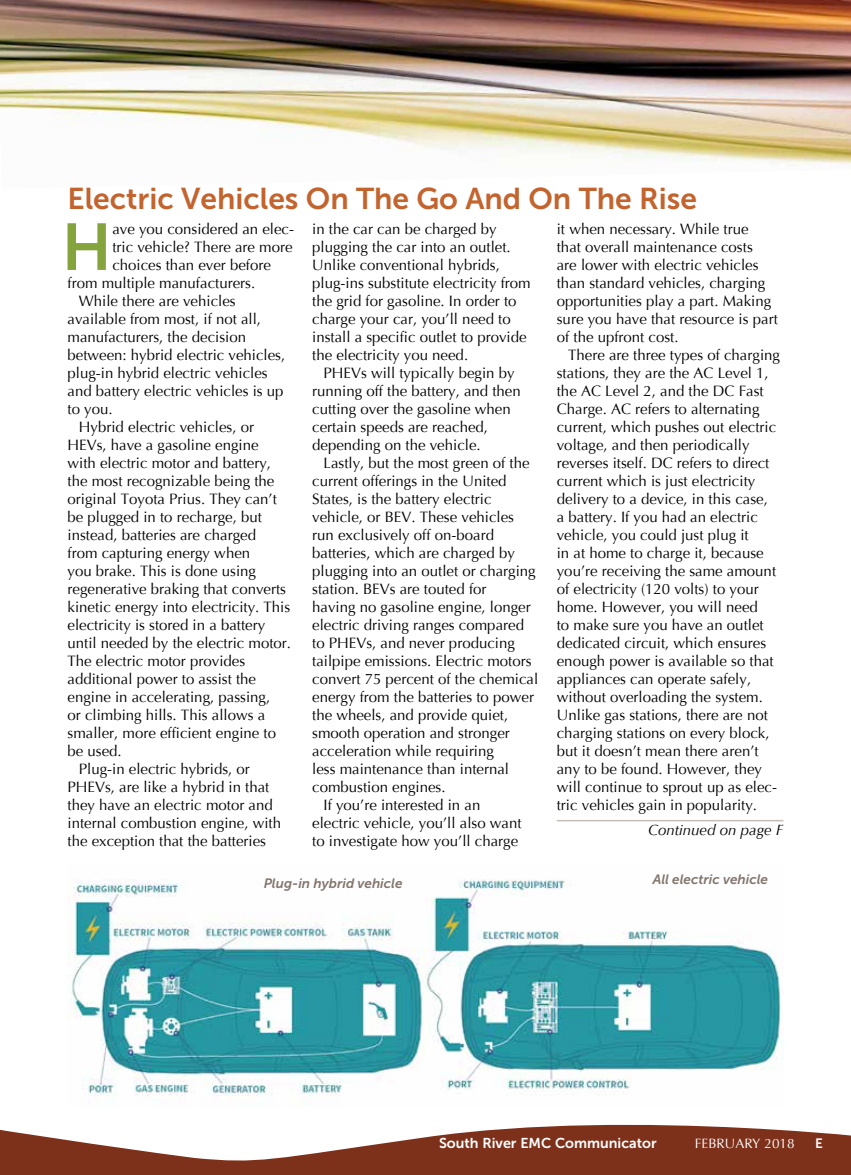
<style>
.page{position:relative;width:851px;height:1175px;background:#fff}
.page>*{position:absolute;margin:0;border:0;box-sizing:border-box;transform-origin:0 0}
.t1{font:65.7px "Museo Sans 700";color:#86a43d}
.t2{font:30px "Museo Sans 700";color:#c3632d}
.t3{font:15px/18px "Optima";color:#000}
.t4{font:italic 15px "Optima";color:#000}
.t5{font:14.25px "Museo Sans 700";color:#fff}
.t6{font:italic 13.5px "Museo Sans 700";color:#82756c}
.t7{font:13.5px "Optima";color:#fff}
.t8{font:13.5px "Museo Sans 700";color:#fff}
</style>
<div class="page">
<svg style="left:0;top:1124px;width:850px;height:50px;fill:#7e311a"></svg>
<img style="left:0;top:0;width:850px;height:166px">
<hr style="left:556px;top:820px;width:227px;height:1px;background:#c5bdb8">
<img style="left:68px;top:879px;width:715px;height:225px">
<h2 class="t2" style="left:68px;top:182px;width:631px">Electric Vehicles On The Go And On The Rise</h2>
<h1 class="t1" style="left:62px;top:211px;width:52px">H</h1>
<p class="t3" style="left:112px;top:220px;width:183px">ave you considered an elec-</p>
<p class="t3" style="left:556px;top:220px;width:222px">it when necessary. While true<br>that overall maintenance costs<br>are lower with electric vehicles than standard vehicles, charging opportunities play a part. Making sure you have that resource is part of the upfront cost.</p>
<p class="t3" style="left:556px;top:346px;width:225px;text-indent:11px">There are three types of charging stations, they are the AC Level 1, the AC Level 2, and the DC Fast<br>Charge. AC refers to alternating current, which pushes out electric voltage, and then periodically reverses itself. DC refers to direct current which is just electricity delivery to a device, in this case,<br>a battery. If you had an electric vehicle, you could just plug it<br>in at home to charge it, because you’re receiving the same amount of electricity (120 volts) to your home. However, you will need<br>to make sure you have an outlet dedicated circuit, which ensures enough power is available so that appliances can operate safely, without overloading the system.<br>Unlike gas stations, there are not charging stations on every block, but it doesn’t mean there aren’t any to be found. However, they will continue to sprout up as elec&shy;tric vehicles gain in popularity.</p>
<p class="t4" style="left:648px;top:821px;width:137px">Continued on page F</p>
<p class="t3" style="left:312px;top:220px;width:220px">in the car can be charged by plugging the car into an outlet.<br>Unlike conventional hybrids, plug-ins substitute electricity from the grid for gasoline. In order to charge your car, you’ll need to install a specific outlet to provide the electricity you need.</p>
<p class="t3" style="left:312px;top:364px;width:210px;text-indent:11px">PHEVs will typically begin by running off the battery, and then cutting over the gasoline when certain speeds are reached, depending on the vehicle.</p>
<p class="t3" style="left:323px;top:454px;width:207px">Lastly, but the most green of the</p>
<p class="t3" style="left:312px;top:472px;width:196px">current offerings in the United</p>
<p class="t3" style="left:312px;top:490px;width:181px">States, is the battery electric</p>
<p class="t3" style="left:312px;top:508px;width:203px">vehicle, or BEV. These vehicles</p>
<p class="t3" style="left:312px;top:526px;width:183px">run exclusively off on-board</p>
<p class="t3" style="left:312px;top:544px;width:204px">batteries, which are charged by</p>
<p class="t3" style="left:312px;top:562px;width:225px">plugging into an outlet or charging</p>
<p class="t3" style="left:312px;top:580px;width:176px">station. BEVs are touted for</p>
<p class="t3" style="left:312px;top:598px;width:220px">having no gasoline engine, longer</p>
<p class="t3" style="left:312px;top:616px;width:213px">electric driving ranges compared</p>
<p class="t3" style="left:312px;top:634px;width:204px">to PHEVs, and never producing</p>
<p class="t3" style="left:312px;top:652px;width:221px">tailpipe emissions. Electric motors</p>
<p class="t3" style="left:312px;top:670px;width:227px">convert 75 percent of the chemical</p>
<p class="t3" style="left:312px;top:688px;width:223px">energy from the batteries to power</p>
<p class="t3" style="left:312px;top:706px;width:197px">the wheels, and provide quiet,</p>
<p class="t3" style="left:312px;top:724px;width:199px">smooth operation and stronger</p>
<p class="t3" style="left:312px;top:742px;width:183px">acceleration while requiring</p>
<p class="t3" style="left:312px;top:760px;width:198px">less maintenance than internal</p>
<p class="t3" style="left:312px;top:778px;width:135px">combustion engines.</p>
<p class="t3" style="left:323px;top:796px;width:158px">If you’re interested in an</p>
<p class="t3" style="left:312px;top:814px;width:211px">electric vehicle, you’ll also want</p>
<p class="t3" style="left:312px;top:832px;width:207px">to investigate how you’ll charge</p>
<p class="t3" style="left:112px;top:238px;width:182px">tric vehicle? There are more</p>
<p class="t3" style="left:112px;top:256px;width:160px">choices than ever before</p>
<p class="t3" style="left:68px;top:274px;width:189px">from multiple manufacturers.</p>
<p class="t3" style="left:79px;top:292px;width:158px">While there are vehicles</p>
<p class="t3" style="left:68px;top:310px;width:195px">available from most, if not all,</p>
<p class="t3" style="left:68px;top:328px;width:180px">manufacturers, the decision</p>
<p class="t3" style="left:68px;top:346px;width:219px">between: hybrid electric vehicles,</p>
<p class="t3" style="left:68px;top:364px;width:202px">plug-in hybrid electric vehicles</p>
<p class="t3" style="left:68px;top:382px;width:217px">and battery electric vehicles is up</p>
<p class="t3" style="left:68px;top:400px;width:47px">to you.</p>
<p class="t3" style="left:79px;top:418px;width:177px">Hybrid electric vehicles, or</p>
<p class="t3" style="left:68px;top:436px;width:192px">HEVs, have a gasoline engine</p>
<p class="t3" style="left:68px;top:454px;width:205px">with electric motor and battery,</p>
<p class="t3" style="left:68px;top:472px;width:208px">the most recognizable being the</p>
<p class="t3" style="left:68px;top:490px;width:211px">original Toyota Prius. They can’t</p>
<p class="t3" style="left:68px;top:508px;width:196px">be plugged in to recharge, but</p>
<p class="t3" style="left:68px;top:526px;width:190px">instead, batteries are charged</p>
<p class="t3" style="left:68px;top:544px;width:184px">from capturing energy when</p>
<p class="t3" style="left:68px;top:562px;width:190px">you brake. This is done using</p>
<p class="t3" style="left:68px;top:580px;width:220px">regenerative braking that converts</p>
<p class="t3" style="left:68px;top:598px;width:224px">kinetic energy into electricity. This</p>
<p class="t3" style="left:68px;top:616px;width:199px">electricity is stored in a battery</p>
<p class="t3" style="left:68px;top:634px;width:225px">until needed by the electric motor.</p>
<p class="t3" style="left:68px;top:652px;width:179px">The electric motor provides</p>
<p class="t3" style="left:68px;top:670px;width:190px">additional power to assist the</p>
<p class="t3" style="left:68px;top:688px;width:204px">engine in accelerating, passing,</p>
<p class="t3" style="left:68px;top:706px;width:199px">or climbing hills. This allows a</p>
<p class="t3" style="left:68px;top:724px;width:210px">smaller, more efficient engine to</p>
<p class="t3" style="left:68px;top:742px;width:56px">be used.</p>
<p class="t3" style="left:79px;top:760px;width:172px">Plug-in electric hybrids, or</p>
<p class="t3" style="left:68px;top:778px;width:203px">PHEVs, are like a hybrid in that</p>
<p class="t3" style="left:68px;top:796px;width:207px">they have an electric motor and</p>
<p class="t3" style="left:68px;top:814px;width:215px">internal combustion engine, with</p>
<p class="t3" style="left:68px;top:832px;width:200px">the exception that the batteries</p>
<p class="t6" style="left:264px;top:875px;width:140px">Plug-in hybrid vehicle</p>
<p class="t6" style="left:652px;top:872px;width:117px">All electric vehicle</p>
<p class="t5" style="left:439px;top:1134px;width:219px">South River EMC Communicator</p>
<p class="t7" style="left:694px;top:1135px;width:101px">FEBRUARY 2018</p>
<p class="t8" style="left:815px;top:1135px;width:9px">E</p>
</div>
